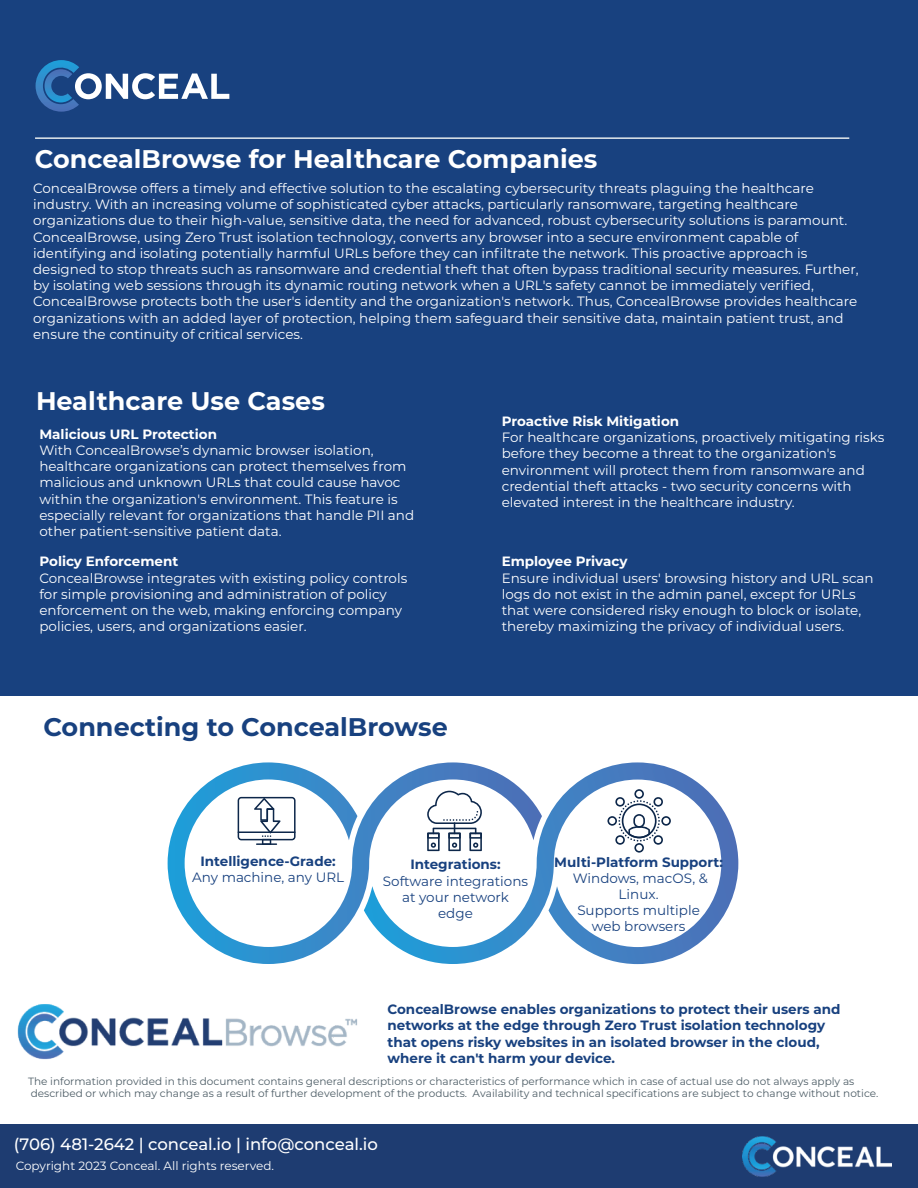
<style>
.page{position:relative;width:918px;height:1188px;background:#fff}
.page>*{position:absolute;margin:0;border:0;box-sizing:border-box;transform-origin:0 0}
.t1{font:700 25.5px "Montserrat";color:#fff}
.t2{font:700 25.5px "Montserrat";color:#18417f}
.t3{font:500 16.5px "Montserrat";color:#fff}
.t4{font:13.5px/16.2px "Montserrat";color:#fff}
.t5{font:700 13.5px/16.2px "Montserrat";color:#18417f}
.t6{font:13.5px/16.2px "Montserrat";color:#18417f;text-align:center}
.t7{font:700 13.5px "Montserrat";color:#fff}
.t8{font:12px "Montserrat";color:#fff}
.t9{font:10.5px/12.6px "Montserrat";color:#4c5c65}
</style>
<div class="page">
<div style="left:0;top:1124px;width:918px;height:64px;background:#1e3c71"></div>
<img style="left:742px;top:1137px;width:150px;height:39px">
<div style="left:0;top:0;width:918px;height:696px;background:#18417f"></div>
<svg style="left:36px;top:60px;width:193px;height:52px"></svg>
<hr style="left:35px;top:137px;width:814px;height:2px;background:#e3e9ed">
<svg style="left:542px;top:762px;width:196px;height:202px"></svg>
<svg style="left:168px;top:762px;width:374px;height:202px"></svg>
<img style="left:17px;top:1004px;width:341px;height:56px">
<svg style="left:238px;top:797px;width:58px;height:48px"></svg>
<hr style="left:256px;top:843px;width:21px;height:2px;background:#0d274a">
<svg style="left:427px;top:791px;width:55px;height:60px"></svg>
<svg style="left:607px;top:789px;width:64px;height:64px"></svg>
<h1 class="t1" style="left:35px;top:141px;width:564px">ConcealBrowse for Healthcare Companies</h1>
<p class="t4" style="left:33px;top:180px;width:827px">ConcealBrowse offers a timely and effective solution to the escalating cybersecurity threats plaguing the healthcare industry. With an increasing volume of sophisticated cyber attacks, particularly ransomware, targeting healthcare organizations due to their high-value, sensitive data, the need for advanced, robust cybersecurity solutions is paramount.<br>ConcealBrowse, using Zero Trust isolation technology, converts any browser into a secure environment capable of identifying and isolating potentially harmful URLs before they can infiltrate the network. This proactive approach is designed to stop threats such as ransomware and credential theft that often bypass traditional security measures. Further, by isolating web sessions through its dynamic routing network when a URL's safety cannot be immediately verified, ConcealBrowse protects both the user's identity and the organization's network. Thus, ConcealBrowse provides healthcare organizations with an added layer of protection, helping them safeguard their sensitive data, maintain patient trust, and ensure the continuity of critical services.</p>
<h1 class="t1" style="left:36px;top:382px;width:290px">Healthcare Use Cases</h1>
<p class="t7" style="left:39px;top:424px;width:179px">Malicious URL Protection</p>
<p class="t4" style="left:39px;top:442px;width:376px">With ConcealBrowse’s dynamic browser isolation, healthcare organizations can protect themselves from malicious and unknown URLs that could cause havoc within the organization's environment. This feature is especially relevant for organizations that handle PII and other patient-sensitive patient data.</p>
<p class="t7" style="left:39px;top:552px;width:140px">Policy Enforcement</p>
<p class="t4" style="left:39px;top:569px;width:369px">ConcealBrowse integrates with existing policy controls for simple provisioning and administration of policy enforcement on the web, making enforcing company policies, users, and organizations easier.</p>
<h1 class="t2" style="left:43px;top:708px;width:406px">Connecting to ConcealBrowse</h1>
<p class="t7" style="left:502px;top:412px;width:179px">Proactive Risk Mitigation</p>
<p class="t4" style="left:502px;top:429px;width:384px">For healthcare organizations, proactively mitigating risks before they become a threat to the organization's environment will protect them from ransomware and credential theft attacks - two security concerns with elevated interest in the healthcare industry.</p>
<p class="t7" style="left:502px;top:552px;width:127px">Employee Privacy</p>
<p class="t4" style="left:502px;top:569px;width:373px">Ensure individual users' browsing history and URL scan logs do not exist in the admin panel, except for URLs that were considered risky enough to block or isolate, thereby maximizing the privacy of individual users.</p>
<p class="t5" style="left:201px;top:853px;width:137px">Intelligence-Grade:</p>
<p class="t6" style="left:192px;top:869px;width:154px">Any machine, any URL</p>
<p class="t5" style="left:410px;top:856px;width:92px">Integrations:</p>
<p class="t6" style="left:383px;top:872px;width:147px">Software integrations at your network<br>edge</p>
<p class="t5" style="left:554px;top:853px;width:170px">Multi-Platform Support:</p>
<p class="t6" style="left:573px;top:869px;width:136px">Windows, macOS, &amp;<br>Linux.<br>Supports multiple web browsers</p>
<p class="t5" style="left:387px;top:1001px;width:455px">ConcealBrowse enables organizations to protect their users and networks at the edge through Zero Trust isolation technology that opens risky websites in an isolated browser in the cloud, where it can't harm your device.</p>
<p class="t9" style="left:28px;top:1074px;width:852px">The information provided in this document contains general descriptions or characteristics of performance which in case of actual use do not always apply as described or which may change as a result of further development of the products. Availability and technical specifications are subject to change without notice.</p>
<p class="t3" style="left:14px;top:1133px;width:366px">(706) 481-2642 | conceal.io | info@conceal.io</p>
<p class="t8" style="left:16px;top:1157px;width:260px">Copyright 2023 Conceal. All rights reserved.</p>
</div>
